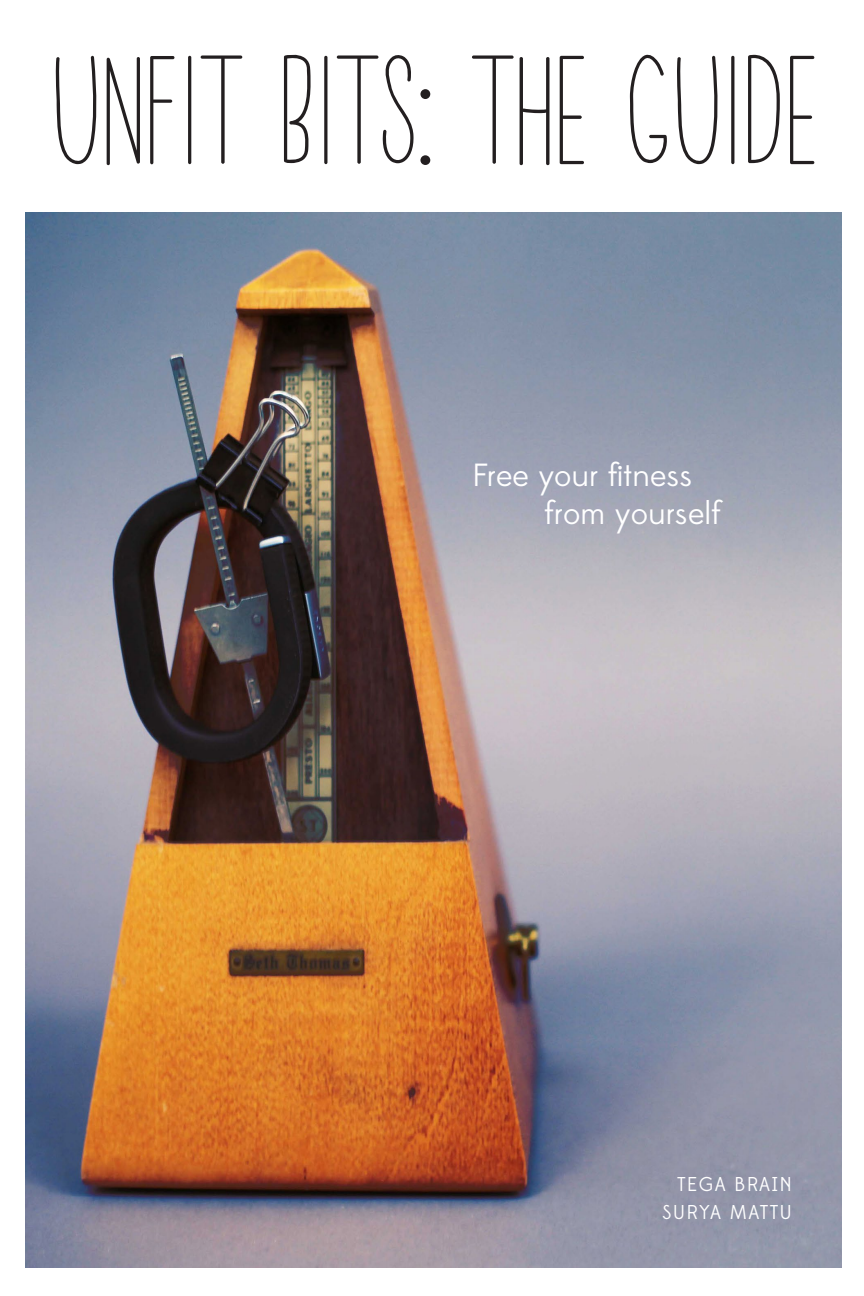
<style>
.page{position:relative;width:864px;height:1296px;background:#fff}
.page>*{position:absolute;margin:0;border:0;box-sizing:border-box;transform-origin:0 0}
.t1{font:100 170px "Novito Nova";color:#231f20}
.t2{font:32px "Edmondsans";color:#fff}
.t3{font:20px "Edmondsans";letter-spacing:.06em;color:#fff}
</style>
<div class="page">
<img style="left:26px;top:213px;width:816px;height:1054px">
<p class="t1" style="left:51px;top:35px;width:770px">UNFIT BITS: THE GUIDE</p>
<p class="t2" style="left:472px;top:457px;width:222px">Free your fitness</p>
<p class="t2" style="left:544px;top:495px;width:178px">from yourself</p>
<p class="t3" style="left:677px;top:1173px;width:116px">TEGA BRAIN</p>
<p class="t3" style="left:662px;top:1200px;width:131px">SURYA MATTU</p>
</div>
